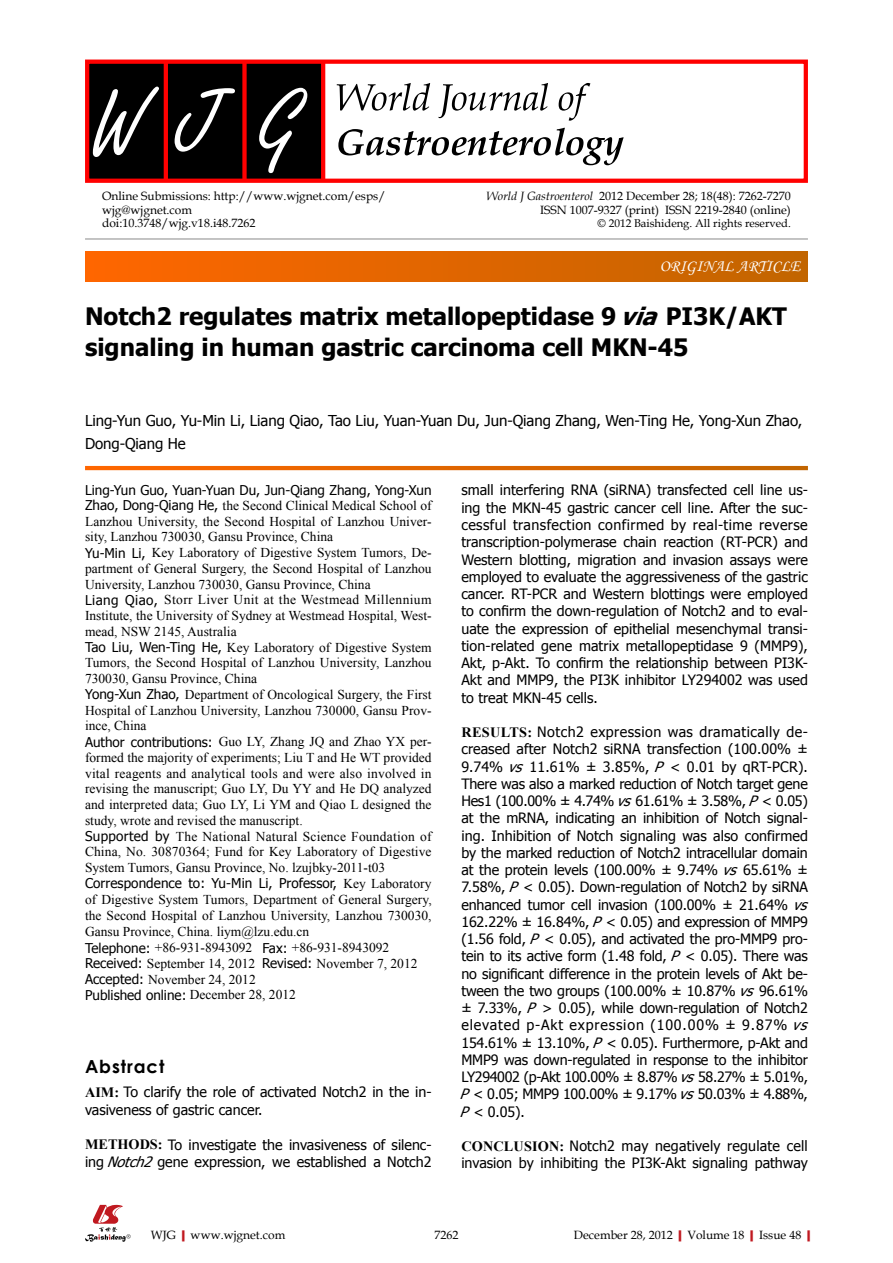
<style>
.page{position:relative;width:893px;height:1263px;background:#fff}
.page>*{position:absolute;margin:0;border:0;box-sizing:border-box;transform-origin:0 0}
.t1{font:700 24px/31.5px "Tahoma";color:#000}
.t2{font:700 18px "Century Gothic";letter-spacing:.05em;color:#000}
.t3{font:16.5px "Monotype Corsiva";color:#fff}
.t4{font:15px/22.5px "Tahoma";letter-spacing:-.005em;color:#000}
.t5{font:14.25px/17.2px "Tahoma";letter-spacing:-.01em;color:#000}
.t6{font:13.5px/15.8px "Times New Roman";color:#000}
.t7{font:13.5px "Tahoma";color:#000}
.t8{font:12px/13.5px "Book Antiqua";color:#000;text-align:right}
.t9{font:11.25px "Book Antiqua";color:#000}
.s1{font-style:italic}
.s2{font-family:"Tahoma"}
.s3{font-family:"Times New Roman"}
.s4{font-family:"Times New Roman";font-weight:700}
.s5{font-weight:700;color:#c01920}
</style>
<div class="page">
<div style="left:85px;top:252px;width:723px;height:29px;background:linear-gradient(to right,#f60,#c16500)"></div>
<hr style="left:85px;top:239px;width:723px;height:1px;background:#898989">
<div style="left:87px;top:61px;width:236px;height:121px;background:#000"></div>
<hr style="left:164px;top:61px;width:4px;height:121px;background:#f00">
<div style="left:242px;top:61px;width:5px;height:121px;background:#f00"></div>
<hr style="left:321px;top:61px;width:4px;height:121px;background:#f00">
<div style="left:85px;top:60px;width:723px;height:123px;border:4px solid #f00"></div>
<svg style="left:259px;top:88px;width:48px;height:85px"></svg>
<svg style="left:175px;top:88px;width:60px;height:64px"></svg>
<svg style="left:93px;top:87px;width:66px;height:70px"></svg>
<svg style="left:337px;top:83px;width:253px;height:38px"></svg>
<svg style="left:338px;top:128px;width:286px;height:37px"></svg>
<svg style="left:85px;top:466px;width:723px;height:4px;background:#e06500"></svg>
<svg style="left:85px;top:1205px;width:46px;height:37px"></svg>
<p class="t8" style="left:102px;top:189px;width:285px;text-align:left">Online Submissions: http://www.wjgnet.com/esps/ wjg@wjgnet.com<br>doi:10.3748/wjg.v18.i48.7262</p>
<p class="t8" style="left:486px;top:189px;width:306px"><span class="s1">World J Gastroenterol</span> 2012 December 28; 18(48): 7262-7270<br>ISSN 1007-9327 (print) ISSN 2219-2840 (online)</p>
<p class="t9" style="left:598px;top:215px;width:195px">© 2012 Baishideng. All rights reserved.</p>
<p class="t3" style="left:660px;top:256px;width:142px">ORIGINAL ARTICLE</p>
<h1 class="t1" style="left:85px;top:298px;width:703px">Notch2 regulates matrix metallopeptidase 9 <span class="s1">via</span> PI3K/AKT signaling in human gastric carcinoma cell MKN-45</h1>
<p class="t4" style="left:85px;top:409px;width:719px">Ling-Yun Guo, Yu-Min Li, Liang Qiao, Tao Liu, Yuan-Yuan Du, Jun-Qiang Zhang, Wen-Ting He, Yong-Xun Zhao,<br>Dong-Qiang He</p>
<p class="t7" style="left:85px;top:481px;width:348px">Ling-Yun Guo, Yuan-Yuan Du, Jun-Qiang Zhang, Yong-Xun</p>
<p class="t6" style="left:85px;top:497px;width:348px"><span class="s2">Zhao, Dong-Qiang He,</span> the Second Clinical Medical School of Lanzhou University, the Second Hospital of Lanzhou Univer&shy;sity, Lanzhou 730030, Gansu Province, China<br><span class="s2">Yu-Min Li,</span> Key Laboratory of Digestive System Tumors, De&shy;partment of General Surgery, the Second Hospital of Lanzhou University, Lanzhou 730030, Gansu Province, China<br><span class="s2">Liang Qiao,</span> Storr Liver Unit at the Westmead Millennium Institute, the University of Sydney at Westmead Hospital, West&shy;mead, NSW 2145, Australia<br><span class="s2">Tao Liu, Wen-Ting He,</span> Key Laboratory of Digestive System Tumors, the Second Hospital of Lanzhou University, Lanzhou 730030, Gansu Province, China<br><span class="s2">Yong-Xun Zhao,</span> Department of Oncological Surgery, the First Hospital of Lanzhou University, Lanzhou 730000, Gansu Prov&shy;ince, China<br><span class="s2">Author contributions:</span> Guo LY, Zhang JQ and Zhao YX per&shy;formed the majority of experiments; Liu T and He WT provided vital reagents and analytical tools and were also involved in revising the manuscript; Guo LY, Du YY and He DQ analyzed and interpreted data; Guo LY, Li YM and Qiao L designed the study, wrote and revised the manuscript.<br><span class="s2">Supported by</span> The National Natural Science Foundation of China, No. 30870364; Fund for Key Laboratory of Digestive System Tumors, Gansu Province, No. lzujbky-2011-t03</p>
<p class="t7" style="left:85px;top:874px;width:348px">Correspondence to: Yu-Min Li, Professor, <span class="s3">Key Laboratory</span></p>
<p class="t6" style="left:85px;top:891px;width:348px">of Digestive System Tumors, Department of General Surgery, the Second Hospital of Lanzhou University, Lanzhou 730030, Gansu Province, China. liym@lzu.edu.cn<br><span class="s2">Telephone:</span> +86-931-8943092 <span class="s2">Fax:</span> +86-931-8943092<br><span class="s2">Received:</span> September 14, 2012 <span class="s2">Revised:</span> November 7, 2012<br><span class="s2">Accepted:</span> November 24, 2012</p>
<p class="t7" style="left:85px;top:986px;width:212px">Published online: <span class="s3">December 28, 2012</span></p>
<p class="t5" style="left:461px;top:481px;width:348px;text-align:justify">small interfering RNA (siRNA) transfected cell line us&shy;ing the MKN-45 gastric cancer cell line. After the suc&shy;cessful transfection confirmed by real-time reverse transcription-polymerase chain reaction (RT-PCR) and Western blotting, migration and invasion assays were employed to evaluate the aggressiveness of the gastric cancer. RT-PCR and Western blottings were employed to confirm the down-regulation of Notch2 and to eval&shy;uate the expression of epithelial mesenchymal transi&shy;tion-related gene matrix metallopeptidase 9 (MMP9), Akt, p-Akt. To confirm the relationship between PI3K-Akt and MMP9, the PI3K inhibitor LY294002 was used to treat MKN-45 cells.</p>
<p class="t5" style="left:459px;top:722px;width:354px"><span class="s4">RESULTS:</span> Notch2 expression was dramatically de&shy;creased after Notch2 siRNA transfection (100.00% ± 9.74% <span class="s1">vs</span> 11.61% ± 3.85%, <span class="s1">P</span> &lt; 0.01 by qRT-PCR).<br>There was also a marked reduction of Notch target gene Hes1 (100.00% ± 4.74% <span class="s1">vs</span>61.61% ± 3.58%, <span class="s1">P</span>&lt; 0.05) at the mRNA, indicating an inhibition of Notch signal&shy;ing. Inhibition of Notch signaling was also confirmed by the marked reduction of Notch2 intracellular domain at the protein levels (100.00% ± 9.74% <span class="s1">vs</span> 65.61% ± 7.58%, <span class="s1">P</span>&lt; 0.05). Down-regulation of Notch2 by siRNA enhanced tumor cell invasion (100.00% ± 21.64% <span class="s1">vs </span>162.22% ± 16.84%, <span class="s1">P</span>&lt; 0.05) and expression of MMP9 (1.56 fold, <span class="s1">P</span>&lt; 0.05), and activated the pro-MMP9 pro&shy;tein to its active form (1.48 fold, <span class="s1">P</span>&lt; 0.05). There was no significant difference in the protein levels of Akt be&shy;tween the two groups (100.00% ± 10.87% <span class="s1">vs</span>96.61% ± 7.33%, <span class="s1">P</span> &gt; 0.05), while down-regulation of Notch2 elevated p-Akt expression (100.00% ± 9.87% <span class="s1">vs </span>154.61% ± 13.10%, <span class="s1">P</span>&lt; 0.05). Furthermore, p-Akt and MMP9 was down-regulated in response to the inhibitor LY294002 (p-Akt 100.00% ± 8.87% <span class="s1">vs</span>58.27% ± 5.01%, <span class="s1">P</span>&lt; 0.05; MMP9 100.00% ± 9.17% <span class="s1">vs</span>50.03% ± 4.88%, <span class="s1">P</span>&lt; 0.05).</p>
<p class="t5" style="left:461px;top:1136px;width:348px"><span class="s4">CONCLUSION:</span> Notch2 may negatively regulate cell invasion by inhibiting the PI3K-Akt signaling pathway</p>
<p class="t2" style="left:85px;top:1053px;width:81px">Abstract</p>
<p class="t5" style="left:85px;top:1082px;width:348px"><span class="s4">AIM:</span> To clarify the role of activated Notch2 in the in&shy;vasiveness of gastric cancer.</p>
<p class="t5" style="left:85px;top:1135px;width:348px"><span class="s4">METHODS:</span> To investigate the invasiveness of silenc&shy;ing <span class="s1">Notch2</span>gene expression, we established a Notch2</p>
<p class="t8" style="left:151px;top:1227px;width:136px">WJG<span class="s5">|</span>www.wjgnet.com</p>
<p class="t8" style="left:434px;top:1227px;width:25px">7262</p>
<p class="t8" style="left:574px;top:1227px;width:243px">December 28, 2012<span class="s5">|</span>Volume 18<span class="s5">|</span>Issue 48<span class="s5">|</span></p>
</div>
